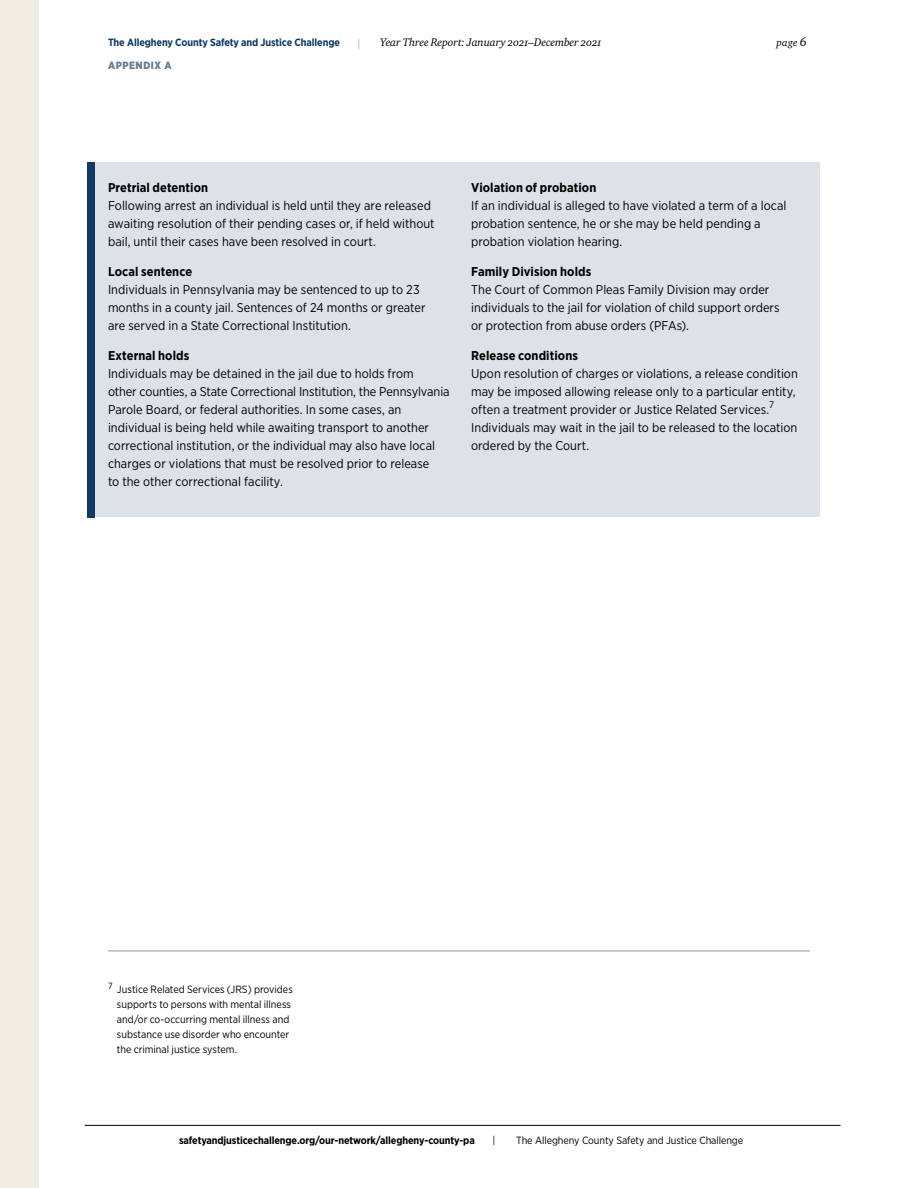
<style>
.page{position:relative;width:918px;height:1188px;background:#fff}
.page>*{position:absolute;margin:0;border:0;box-sizing:border-box;transform-origin:0 0}
.t1{font:12.75px/18px "Gotham Narrow";color:#000}
.t2{font:700 12.75px "Gotham Narrow";letter-spacing:.005em;color:#000}
.t3{font:11.25px "Charter ITC Regu Ital OS";letter-spacing:-.01em;color:#000}
.t4{font:100 11.25px "Gotham Narrow";color:#000}
.t5{font:10.5px/15px "Gotham Narrow";letter-spacing:-.005em;color:#000}
.t6{font:700 10.5px "Gotham Narrow";letter-spacing:-.01em;color:#000}
.t7{font:700 10.5px "Gotham Narrow";letter-spacing:-.01em;color:#113a60}
.t8{font:900 10.5px "Gotham Narrow";letter-spacing:.05em;color:#667e91}
.t9{font:10.5px "Charter ITC Regu Ital OS";color:#000}
.t10{font:9.75px "Gotham Narrow";color:#000}
.s1{font-size:13.5px}
</style>
<div class="page">
<hr style="left:85px;top:1125px;width:756px;height:1px;background:#000">
<div style="left:0;top:0;width:39px;height:1188px;background:#efede2"></div>
<div style="left:94px;top:162px;width:726px;height:355px;background:#dde2e8"></div>
<div style="left:87px;top:162px;width:7px;height:356px;background:#113a60"></div>
<hr style="left:108px;top:951px;width:702px;height:1px;background:#939598">
<p class="t7" style="left:108px;top:36px;width:234px">The Allegheny County Safety and Justice Challenge</p>
<p class="t4" style="left:358px;top:37px;width:4px">|</p>
<p class="t3" style="left:380px;top:36px;width:223px">Year Three Report: January 2021–December 2021</p>
<p class="t9" style="left:777px;top:36px;width:32px">page <span class="s1">6</span></p>
<p class="t8" style="left:108px;top:58px;width:65px">APPENDIX A</p>
<p class="t2" style="left:108px;top:179px;width:102px">Pretrial detention</p>
<p class="t1" style="left:108px;top:196px;width:328px">Following arrest an individual is held until they are released awaiting resolution of their pending cases or, if held without bail, until their cases have been resolved in court.</p>
<p class="t2" style="left:108px;top:263px;width:86px">Local sentence</p>
<p class="t1" style="left:108px;top:280px;width:319px">Individuals in Pennsylvania may be sentenced to up to 23 months in a county jail. Sentences of 24 months or greater are served in a State Correctional Institution.</p>
<p class="t2" style="left:108px;top:347px;width:83px">External holds</p>
<p class="t1" style="left:108px;top:364px;width:343px">Individuals may be detained in the jail due to holds from<br>other counties, a State Correctional Institution, the Pennsylvania Parole Board, or federal authorities. In some cases, an individual is being held while awaiting transport to another correctional institution, or the individual may also have local charges or violations that must be resolved prior to release<br>to the other correctional facility.</p>
<p class="t2" style="left:471px;top:179px;width:127px">Violation of probation</p>
<p class="t1" style="left:471px;top:196px;width:317px">If an individual is alleged to have violated a term of a local probation sentence, he or she may be held pending a probation violation hearing.</p>
<p class="t2" style="left:471px;top:263px;width:122px">Family Division holds</p>
<p class="t1" style="left:471px;top:280px;width:310px">The Court of Common Pleas Family Division may order individuals to the jail for violation of child support orders or protection from abuse orders (PFAs).</p>
<p class="t2" style="left:471px;top:347px;width:108px">Release conditions</p>
<p class="t1" style="left:471px;top:364px;width:328px">Upon resolution of charges or violations, a release condition may be imposed allowing release only to a particular entity, often a treatment provider or Justice Related Services.</p>
<p class="t10" style="left:769px;top:399px;width:6px">7</p>
<p class="t1" style="left:471px;top:418px;width:328px">Individuals may wait in the jail to be released to the location ordered by the Court.</p>
<p class="t5" style="left:117px;top:982px;width:177px;text-indent:-9px"><sup>7</sup> Justice Related Services (JRS) provides supports to persons with mental illness and/or co-occurring mental illness and substance use disorder who encounter the criminal justice system.</p>
<p class="t6" style="left:179px;top:1133px;width:297px">safetyandjusticechallenge.org/our-network/allegheny-county-pa</p>
<p class="t5" style="left:493px;top:1133px;width:4px">|</p>
<p class="t5" style="left:516px;top:1133px;width:228px">The Allegheny County Safety and Justice Challenge</p>
</div>
